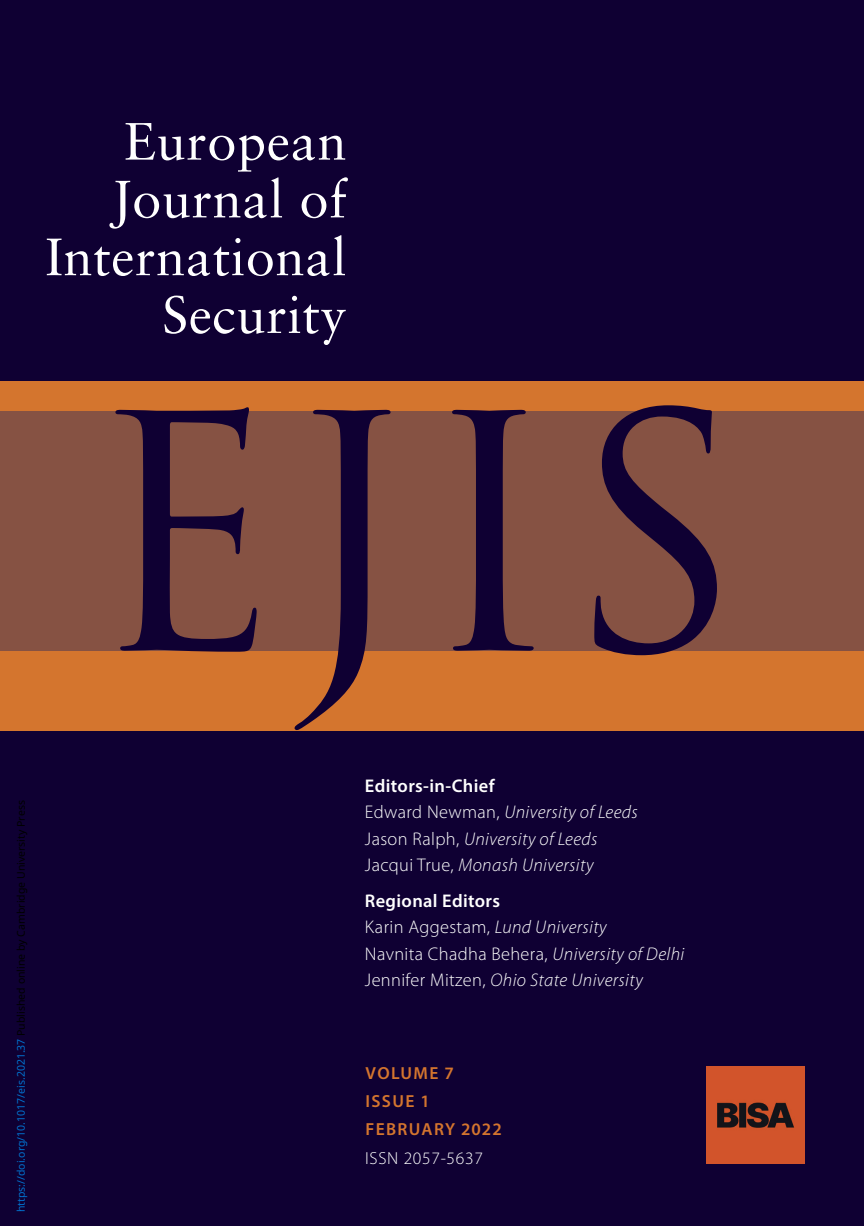
<style>
.page{position:relative;width:864px;height:1226px;background:#fff}
.page>*{position:absolute;margin:0;border:0;box-sizing:border-box;transform-origin:0 0}
.t1{font:318.5px "Trajan";color:#0f0033}
.t2{font:52.5px/57.8px "Sabon";letter-spacing:.01em;color:#fff;text-align:right}
.t3{font:italic 300 18.38px/26.2px "Myriad Pro";letter-spacing:.02em;color:#fff}
.t4{font:600 17.5px/28px "Myriad Pro";letter-spacing:.08em;color:#d4752e}
.t5{font:300 17.5px "Myriad Pro";letter-spacing:.04em;color:#fff}
.t6{font:10.5px "Noto Sans";color:#000}
.s1{color:#0172cf}
.s2{font-weight:600;font-style:normal}
.s3{font-style:normal}
</style>
<div class="page">
<div style="left:0;top:0;width:863px;height:1225px;background:#0f0033"></div>
<div style="left:0;top:381px;width:863px;height:29px;background:#d4752e"></div>
<div style="left:0;top:651px;width:863px;height:79px;background:#d4752e"></div>
<div style="left:0;top:410px;width:863px;height:241px;background:#865243"></div>
<img style="left:706px;top:1066px;width:97px;height:97px">
<h2 class="t2" style="left:45px;top:117px;width:302px">European<br>Journal of<br>International<br>Security</h2>
<p class="t6" style="left:14px;top:1212px;width:413px;rotate:-90deg"><span class="s1">https://doi.org/10.1017/eis.2021.37</span> Published online by Cambridge University Press</p>
<h1 class="t1" style="left:86px;top:353px;width:659px">EJIS</h1>
<p class="t3" style="left:365px;top:774px;width:274px"><span class="s2">Editors-in-Chief<br></span><span class="s3">Edward Newman,</span> University of Leeds<br><span class="s3">Jason Ralph,</span> University of Leeds<br><span class="s3">Jacqui True,</span> Monash University</p>
<p class="t3" style="left:365px;top:889px;width:321px"><span class="s2">Regional Editors<br></span><span class="s3">Karin Aggestam,</span> Lund University<br><span class="s3">Navnita Chadha Behera,</span> University of Delhi <span class="s3">Jennifer Mitzen,</span> Ohio State University</p>
<p class="t4" style="left:365px;top:1060px;width:138px">VOLUME 7<br>ISSUE 1<br>FEBRUARY 2022</p>
<p class="t5" style="left:365px;top:1150px;width:119px">ISSN 2057-5637</p>
</div>
